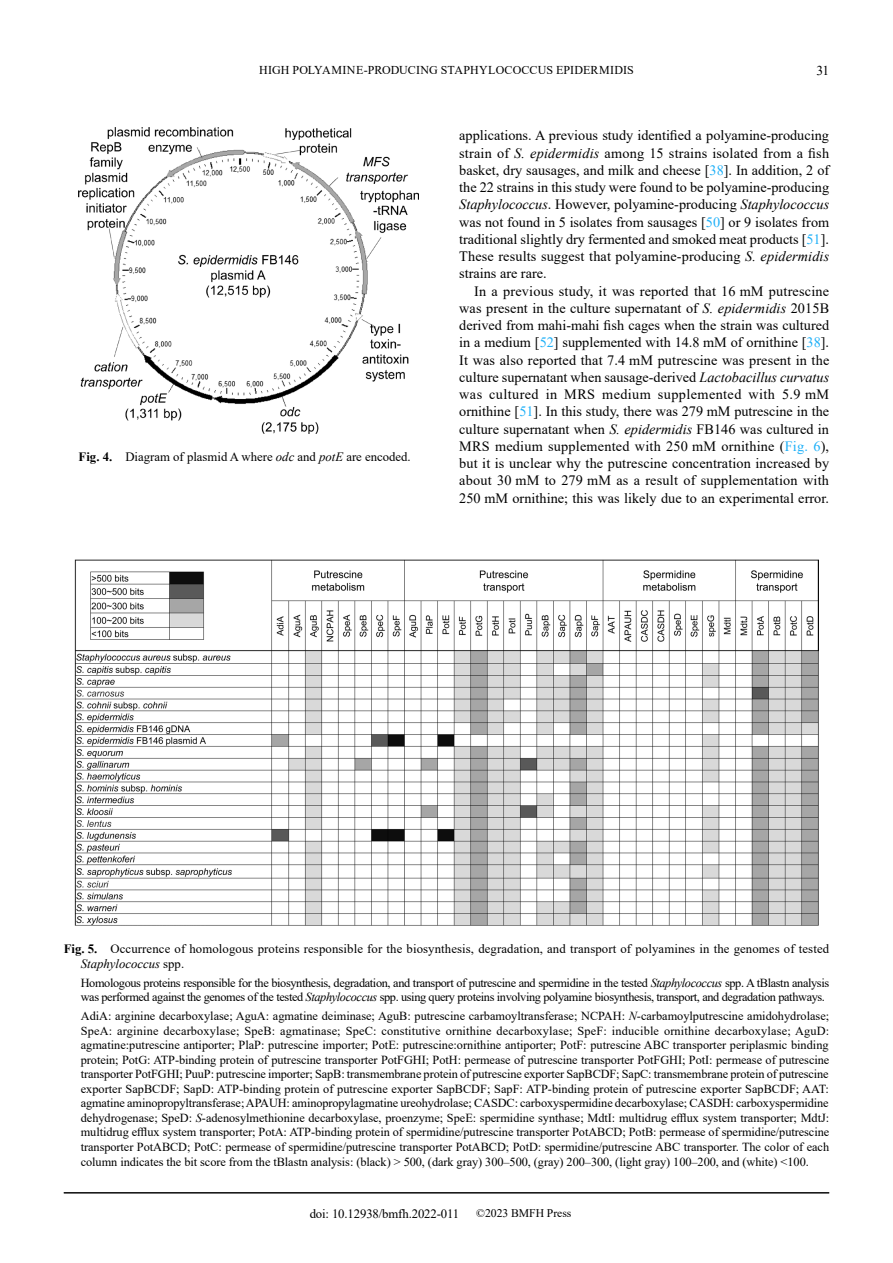
<style>
.page{position:relative;width:893px;height:1263px;background:#fff}
.page>*{position:absolute;margin:0;border:0;box-sizing:border-box;transform-origin:0 0}
.t1{font:14.25px/17.2px "Times New Roman";color:#000;text-align:justify}
.t2{font:13.5px "Times New Roman";color:#000}
.t3{font:12.75px/15px "Times New Roman";letter-spacing:.01em;color:#000}
.t4{font:12.75px "Times New Roman";letter-spacing:-.01em;color:#000}
.t5{font:12.3px/14.5px "Times New Roman";letter-spacing:-.03em;color:#000}
.t6{font:12px "Times New Roman";letter-spacing:.01em;color:#000}
.t7{font:11.7px "Times New Roman";letter-spacing:-.005em;color:#000}
.s1{font-weight:700}
.s2{font-style:italic}
.s3{color:#1eb0f8}
</style>
<div class="page">
<hr style="left:64px;top:1192px;width:765px;height:1px;background:#000">
<img style="left:79px;top:128px;width:340px;height:306px">
<img style="left:74px;top:560px;width:744px;height:365px">
<p class="t6" style="left:259px;top:61px;width:376px">HIGH POLYAMINE-PRODUCING STAPHYLOCOCCUS EPIDERMIDIS</p>
<p class="t2" style="left:817px;top:61px;width:14px">31</p>
<p class="t3" style="left:79px;top:449px;width:334px"><span class="s1">Fig. 4.</span> Diagram of plasmid A where <span class="s2">odc</span> and <span class="s2">potE</span> are encoded.</p>
<p class="t1" style="left:459px;top:126px;width:371px">applications. A previous study identified a polyamine-producing strain of <span class="s2">S. epidermidis</span> among 15 strains isolated from a fish basket, dry sausages, and milk and cheese [<span class="s3">38</span>]. In addition, 2 of the 22 strains in this study were found to be polyamine-producing <span class="s2">Staphylococcus</span>. However, polyamine-producing <span class="s2">Staphylococcus </span>was not found in 5 isolates from sausages [<span class="s3">50</span>] or 9 isolates from traditional slightly dry fermented and smoked meat products [<span class="s3">51</span>].<br>These results suggest that polyamine-producing <span class="s2">S. epidermidis </span>strains are rare.</p>
<p class="t1" style="left:459px;top:282px;width:372px;text-indent:15px">In a previous study, it was reported that 16 mM putrescine was present in the culture supernatant of <span class="s2">S. epidermidis</span> 2015B derived from mahi-mahi fish cages when the strain was cultured in a medium [<span class="s3">52</span>] supplemented with 14.8 mM of ornithine [<span class="s3">38</span>].<br>It was also reported that 7.4 mM putrescine was present in the culture supernatant when sausage-derived <span class="s2">Lactobacillus curvatus </span>was cultured in MRS medium supplemented with 5.9 mM ornithine [<span class="s3">51</span>]. In this study, there was 279 mM putrescine in the culture supernatant when <span class="s2">S. epidermidis</span> FB146 was cultured in MRS medium supplemented with 250 mM ornithine (<span class="s3">Fig. 6</span>), but it is unclear why the putrescine concentration increased by about 30 mM to 279 mM as a result of supplementation with 250 mM ornithine; this was likely due to an experimental error.</p>
<p class="t3" style="left:81px;top:941px;width:750px;text-indent:-17px"><span class="s1">Fig. 5.</span> Occurrence of homologous proteins responsible for the biosynthesis, degradation, and transport of polyamines in the genomes of tested<br><span class="s2">Staphylococcus</span> spp.</p>
<p class="t5" style="left:81px;top:975px;width:750px">Homologous proteins responsible for the biosynthesis, degradation, and transport of putrescine and spermidine in the tested <span class="s2">Staphylococcus</span> spp. A tBlastn analysis was performed against the genomes of the tested <span class="s2">Staphylococcus</span> spp. using query proteins involving polyamine biosynthesis, transport, and degradation pathways.</p>
<p class="t5" style="left:81px;top:1008px;width:750px;text-align:justify">AdiA: arginine decarboxylase; AguA: agmatine deiminase; AguB: putrescine carbamoyltransferase; NCPAH: <span class="s2">N</span>-carbamoylputrescine amidohydrolase; SpeA: arginine decarboxylase; SpeB: agmatinase; SpeC: constitutive ornithine decarboxylase; SpeF: inducible ornithine decarboxylase; AguD: agmatine:putrescine antiporter; PlaP: putrescine importer; PotE: putrescine:ornithine antiporter; PotF: putrescine ABC transporter periplasmic binding protein; PotG: ATP-binding protein of putrescine transporter PotFGHI; PotH: permease of putrescine transporter PotFGHI; PotI: permease of putrescine transporter PotFGHI; PuuP: putrescine importer; SapB: transmembrane protein of putrescine exporter SapBCDF; SapC: transmembrane protein of putrescine exporter SapBCDF; SapD: ATP-binding protein of putrescine exporter SapBCDF; SapF: ATP-binding protein of putrescine exporter SapBCDF; AAT: agmatine aminopropyltransferase; APAUH: aminopropylagmatine ureohydrolase; CASDC: carboxyspermidine decarboxylase; CASDH: carboxyspermidine dehydrogenase; SpeD: <span class="s2">S</span>-adenosylmethionine decarboxylase, proenzyme; SpeE: spermidine synthase; MdtI: multidrug efflux system transporter; MdtJ: multidrug efflux system transporter; PotA: ATP-binding protein of spermidine/putrescine transporter PotABCD; PotB: permease of spermidine/putrescine transporter PotABCD; PotC: permease of spermidine/putrescine transporter PotABCD; PotD: spermidine/putrescine ABC transporter. The color of each column indicates the bit score from the tBlastn analysis: (black) &gt; 500, (dark gray) 300–500, (gray) 200–300, (light gray) 100–200, and (white) &lt;100.</p>
<p class="t4" style="left:310px;top:1205px;width:151px">doi: 10.12938/bmfh.2022-011</p>
<p class="t7" style="left:476px;top:1205px;width:97px">©2023 BMFH Press</p>
</div>
